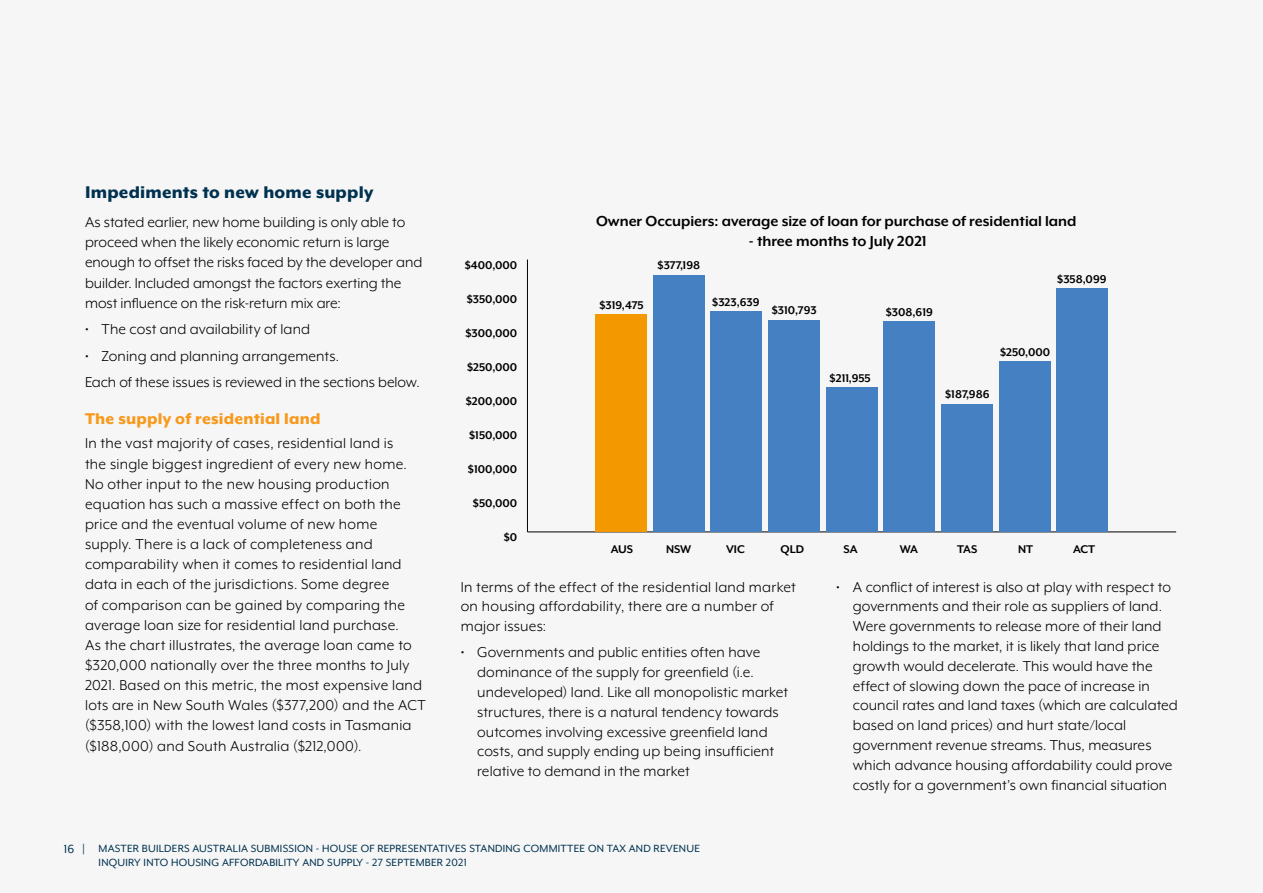
<style>
.page{position:relative;width:1263px;height:893px;background:#f6f6f6}
.page>*{position:absolute;margin:0;border:0;box-sizing:border-box;transform-origin:0 0}
.Body_-_title{font:800 19.5px "Mr Eaves XL Mod OT";letter-spacing:.01em;color:#003250}
.Body_-_title_1a{font:800 18px "Mr Eaves XL Mod OT";letter-spacing:.01em;color:#f8991c}
.Body{font:16.5px/20.1px "Mr Eaves XL Mod OT";letter-spacing:.01em;color:#000}
.t1{font:700 16.5px "Mr Eaves XL Mod OT";color:#000}
.t2{font:700 12.9px "Mr Eaves XL Mod OT";color:#000}
.t3{font:12px/14.4px "Mr Eaves XL Mod OT";letter-spacing:.02em;color:#003250}
.s1{font-size:13.5px}
</style>
<div class="page">
<hr style="left:527px;top:531px;width:649px;height:1px;background:#000">
<hr style="left:527px;top:260px;width:1px;height:272px;background:#000">
<div style="left:1056px;top:288px;width:52px;height:244px;background:#4580c2"></div>
<div style="left:999px;top:362px;width:52px;height:170px;background:#4580c2"></div>
<div style="left:941px;top:404px;width:52px;height:128px;background:#4580c2"></div>
<div style="left:883px;top:322px;width:52px;height:210px;background:#4580c2"></div>
<div style="left:826px;top:388px;width:52px;height:144px;background:#4580c2"></div>
<div style="left:768px;top:320px;width:52px;height:212px;background:#4580c2"></div>
<div style="left:710px;top:312px;width:52px;height:220px;background:#4580c2"></div>
<div style="left:653px;top:275px;width:52px;height:257px;background:#4580c2"></div>
<div style="left:595px;top:314px;width:52px;height:218px;background:#f49800"></div>
<p class="Body_-_title" style="left:85px;top:183px;width:290px">Impediments to new home supply</p>
<p class="Body" style="left:85px;top:212px;width:339px">As stated earlier, new home building is only able to proceed when the likely economic return is large enough to offset the risks faced by the developer and builder. Included amongst the factors exerting the most influence on the risk-return mix are:</p>
<p class="Body" style="left:85px;top:319px;width:227px">• The cost and availability of land</p>
<p class="Body" style="left:85px;top:346px;width:256px">• Zoning and planning arrangements.</p>
<p class="Body" style="left:85px;top:372px;width:336px">Each of these issues is reviewed in the sections below.</p>
<p class="Body_-_title_1a" style="left:85px;top:410px;width:237px">The supply of residential land</p>
<p class="Body" style="left:85px;top:433px;width:342px">In the vast majority of cases, residential land is<br>the single biggest ingredient of every new home.<br>No other input to the new housing production equation has such a massive effect on both the price and the eventual volume of new home supply. There is a lack of completeness and comparability when it comes to residential land data in each of the jurisdictions. Some degree<br>of comparison can be gained by comparing the average loan size for residential land purchase.<br>As the chart illustrates, the average loan came to $320,000 nationally over the three months to July 2021. Based on this metric, the most expensive land lots are in New South Wales ($377,200) and the ACT ($358,100) with the lowest land costs in Tasmania ($188,000) and South Australia ($212,000).</p>
<p class="t2" style="left:465px;top:259px;width:54px">$400,000</p>
<p class="t2" style="left:467px;top:293px;width:52px">$350,000</p>
<p class="t2" style="left:465px;top:327px;width:53px">$300,000</p>
<p class="t2" style="left:467px;top:361px;width:52px">$250,000</p>
<p class="t2" style="left:466px;top:395px;width:53px">$200,000</p>
<p class="t2" style="left:469px;top:429px;width:50px">$150,000</p>
<p class="t2" style="left:468px;top:463px;width:51px">$100,000</p>
<p class="t2" style="left:473px;top:497px;width:46px">$50,000</p>
<p class="t2" style="left:504px;top:531px;width:15px">$0</p>
<p class="t1" style="left:596px;top:213px;width:482px">Owner Occupiers: average size of loan for purchase of residential land</p>
<p class="t1" style="left:749px;top:233px;width:180px">- three months to July 2021</p>
<p class="t2" style="left:599px;top:298px;width:46px">$319,475</p>
<p class="t2" style="left:657px;top:259px;width:44px">$377,198</p>
<p class="t2" style="left:712px;top:295px;width:49px">$323,639</p>
<p class="t2" style="left:772px;top:304px;width:46px">$310,793</p>
<p class="t2" style="left:830px;top:371px;width:43px">$211,955</p>
<p class="t2" style="left:886px;top:306px;width:49px">$308,619</p>
<p class="t2" style="left:1057px;top:272px;width:51px">$358,099</p>
<p class="t2" style="left:1000px;top:346px;width:52px">$250,000</p>
<p class="t2" style="left:945px;top:388px;width:46px">$187,986</p>
<p class="t2" style="left:611px;top:542px;width:24px">AUS</p>
<p class="t2" style="left:666px;top:542px;width:27px">NSW</p>
<p class="t2" style="left:726px;top:542px;width:20px">VIC</p>
<p class="t2" style="left:780px;top:542px;width:25px">QLD</p>
<p class="t2" style="left:844px;top:542px;width:15px">SA</p>
<p class="t2" style="left:900px;top:542px;width:20px">WA</p>
<p class="t2" style="left:957px;top:542px;width:22px">TAS</p>
<p class="t2" style="left:1018px;top:542px;width:17px">NT</p>
<p class="t2" style="left:1073px;top:542px;width:24px">ACT</p>
<p class="Body" style="left:461px;top:577px;width:337px">In terms of the effect of the residential land market on housing affordability, there are a number of major issues:</p>
<p class="Body" style="left:477px;top:642px;width:312px;text-indent:-16px">• Governments and public entities often have dominance of the supply for greenfield (i.e. undeveloped) land. Like all monopolistic market structures, there is a natural tendency towards outcomes involving excessive greenfield land costs, and supply ending up being insufficient relative to demand in the market</p>
<p class="Body" style="left:853px;top:577px;width:327px;text-indent:-16px">• A conflict of interest is also at play with respect to governments and their role as suppliers of land.<br>Were governments to release more of their land holdings to the market, it is likely that land price growth would decelerate. This would have the effect of slowing down the pace of increase in council rates and land taxes (which are calculated based on land prices) and hurt state/local government revenue streams. Thus, measures which advance housing affordability could prove costly for a government’s own financial situation</p>
<p class="t3" style="left:99px;top:841px;width:603px;text-indent:-35px"><span class="s1">16 |</span> MASTER BUILDERS AUSTRALIA SUBMISSION - HOUSE OF REPRESENTATIVES STANDING COMMITTEE ON TAX AND REVENUE<br>INQUIRY INTO HOUSING AFFORDABILITY AND SUPPLY - 27 SEPTEMBER 2021</p>
</div>
